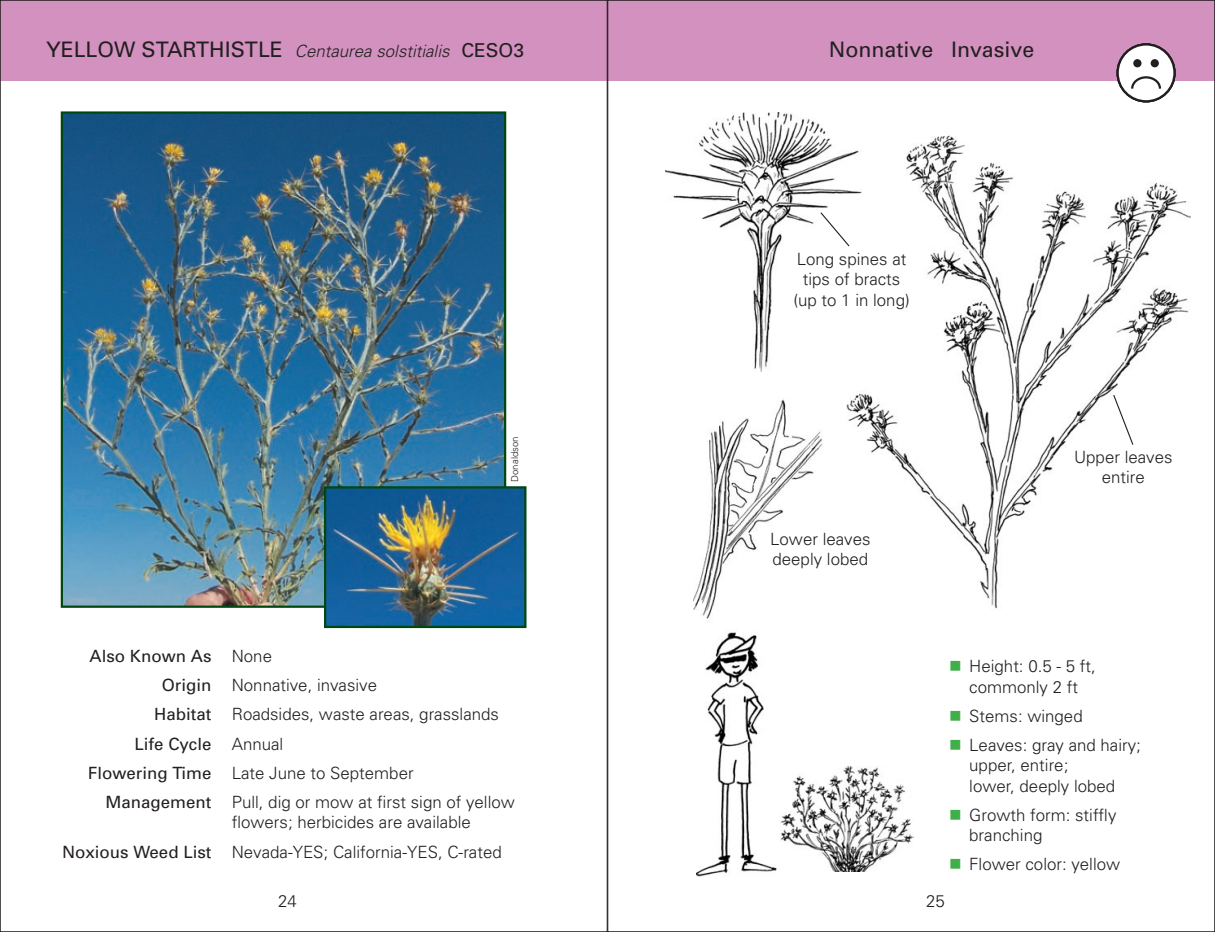
<style>
.page{position:relative;width:1215px;height:932px;background:#fff}
.page>*{position:absolute;margin:0;border:0;box-sizing:border-box;transform-origin:0 0}
.t1{font:21.38px "Univers";color:#231f20}
.t2{font:300 16.88px/20.2px "Univers";color:#231f20}
.t3{font:italic 300 16.88px "Univers";color:#231f20}
.t4{font:16.88px "Univers";color:#231f20}
.t5{font:300 9.45px "Univers";color:#231f20}
.s1{font-weight:400;font-style:normal;font-size:21.38px}
.s2{font-weight:400;font-style:normal;font-size:19.12px}
.s3{font-weight:300}
.s4{font-weight:400}
.s5{color:#40ae49}
</style>
<div class="page">
<div style="left:0;top:0;width:608px;height:81px;background:#d291bf"></div>
<div style="left:608px;top:0;width:607px;height:81px;background:#d291bf"></div>
<img style="left:64px;top:114px;width:439px;height:491px">
<div style="left:61px;top:111px;width:445px;height:497px;border:2px solid #004710"></div>
<img style="left:327px;top:489px;width:197px;height:136px">
<div style="left:324px;top:486px;width:203px;height:142px;border:2px solid #004710"></div>
<img style="left:697px;top:632px;width:80px;height:245px">
<img style="left:780px;top:766px;width:133px;height:105px">
<img style="left:847px;top:135px;width:343px;height:474px">
<img style="left:694px;top:399px;width:129px;height:220px">
<img style="left:666px;top:112px;width:197px;height:260px">
<svg style="left:1112px;top:393px;width:22px;height:53px"></svg>
<svg style="left:819px;top:211px;width:32px;height:36px"></svg>
<div style="left:1118px;top:44px;width:56px;height:57px;background:#fff;border-radius:50%"></div>
<div style="left:1117px;top:43px;width:59px;height:59px;border:2px solid #231f20;border-radius:50%"></div>
<div style="left:1133px;top:59px;width:9px;height:8px;background:#231f20;border-radius:50%"></div>
<div style="left:1151px;top:59px;width:8px;height:8px;background:#231f20;border-radius:50%"></div>
<svg style="left:1131px;top:76px;width:31px;height:13px"></svg>
<p class="t3" style="left:46px;top:41px;width:479px"><span class="s1">YELLOW STARTHISTLE</span> Centaurea solstitialis <span class="s2">CESO3</span></p>
<p class="t5" style="left:509px;top:482px;width:47px;rotate:-90deg">Donaldson</p>
<p class="t4" style="left:90px;top:646px;width:184px">Also Known As <span class="s3">None</span></p>
<p class="t2" style="left:162px;top:675px;width:217px"><span class="s4">Origin</span> Nonnative, invasive</p>
<p class="t2" style="left:154px;top:704px;width:346px"><span class="s4">Habitat</span> Roadsides, waste areas, grasslands</p>
<p class="t4" style="left:135px;top:733px;width:150px">Life Cycle <span class="s3">Annual</span></p>
<p class="t2" style="left:88px;top:762px;width:327px"><span class="s4">Flowering Time</span> Late June to September</p>
<p class="t2" style="left:106px;top:792px;width:411px"><span class="s4">Management</span> Pull, dig or mow at first sign of yellow</p>
<p class="t2" style="left:62px;top:807px;width:441px;line-height:29.2px;text-indent:170px">flowers; herbicides are available<br><span class="s4">Noxious Weed List</span> Nevada-YES; California-YES, C-rated</p>
<p class="t1" style="left:829px;top:37px;width:207px">Nonnative Invasive</p>
<p class="t2" style="left:793px;top:249px;width:118px;text-align:center">Long spines at tips of bracts (up to 1 in long)</p>
<p class="t2" style="left:770px;top:528px;width:102px">Lower leaves deeply lobed</p>
<p class="t2" style="left:1074px;top:446px;width:100px;text-align:center">Upper leaves entire</p>
<p class="t2" style="left:949px;top:656px;width:148px;text-align:center"><span class="s5">■</span> Height: 0.5 - 5 ft, commonly 2 ft</p>
<p class="t2" style="left:949px;top:705px;width:135px"><span class="s5">■</span> Stems: winged</p>
<p class="t2" style="left:969px;top:735px;width:173px;text-indent:-20px"><span class="s5">■</span> Leaves: gray and hairy; upper, entire;<br>lower, deeply lobed</p>
<p class="t2" style="left:969px;top:804px;width:149px;text-indent:-20px"><span class="s5">■</span> Growth form: stiffly branching</p>
<p class="t2" style="left:949px;top:854px;width:173px"><span class="s5">■</span> Flower color: yellow</p>
<p class="t2" style="left:278px;top:890px;width:20px">24</p>
<p class="t2" style="left:926px;top:890px;width:20px">25</p>
</div>
